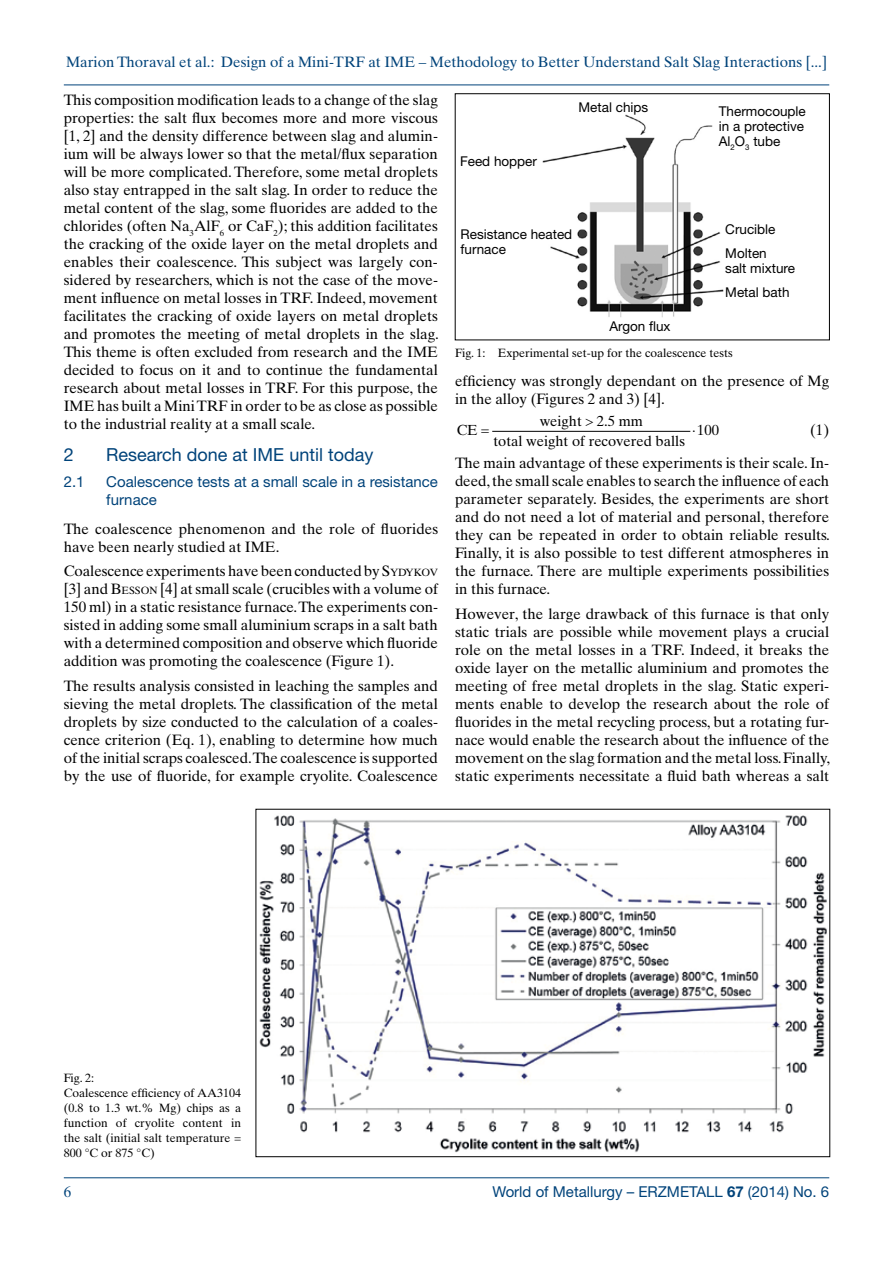
<style>
.page{position:relative;width:893px;height:1263px;background:#fff}
.page>*{position:absolute;margin:0;border:0;box-sizing:border-box;transform-origin:0 0}
.t1{font:18px "Helvetica Neue";color:#00437a}
.t2{font:15px/18px "Times Ten";color:#000;text-align:justify}
.t3{font:15px "Times Ten";color:#00437a}
.t4{font:15px/18px "Helvetica Neue";color:#00437a}
.t5{font:14.55px "Times Ten";color:#000}
.t6{font:13.5px/15px "Helvetica Neue";color:#000}
.t7{font:12px/15px "Times Ten";color:#000}
.s1{font-style:inherit}
.s2{font-size:10.5px}
.s3{font-weight:700}
</style>
<div class="page">
<hr style="left:64px;top:85px;width:765px;height:1px;background:#00437a">
<hr style="left:64px;top:1177px;width:765px;height:1px;background:#00437a">
<hr style="left:493px;top:431px;width:197px;height:1px;background:#000">
<img style="left:542px;top:114px;width:182px;height:203px">
<img style="left:259px;top:815px;width:568px;height:338px">
<p class="t3" style="left:66px;top:53px;width:762px">Marion Thoraval et al.: Design of a Mini-TRF at IME – Methodology to Better Understand Salt Slag Interactions [...]</p>
<p class="t2" style="left:64px;top:91px;width:377px">This composition modification leads to a change of the slag properties: the salt flux becomes more and more viscous [1, 2] and the density difference between slag and alumin&shy;ium will be always lower so that the metal/flux separation will be more complicated. Therefore, some metal droplets also stay entrapped in the salt slag. In order to reduce the metal content of the slag, some fluorides are added to the chlorides (often Na<sub>3</sub>AlF<sub>6</sub> or CaF<sub>2</sub>); this addition facilitates the cracking of the oxide layer on the metal droplets and enables their coalescence. This subject was largely con&shy;sidered by researchers, which is not the case of the move&shy;ment influence on metal losses in TRF. Indeed, movement facilitates the cracking of oxide layers on metal droplets and promotes the meeting of metal droplets in the slag.<br>This theme is often excluded from research and the IME decided to focus on it and to continue the fundamental research about metal losses in TRF. For this purpose, the IME has built a Mini TRF in order to be as close as possible to the industrial reality at a small scale.</p>
<p class="t1" style="left:64px;top:443px;width:12px">2</p>
<p class="t1" style="left:106px;top:443px;width:269px">Research done at IME until today</p>
<p class="t4" style="left:64px;top:473px;width:22px">2.1</p>
<p class="t4" style="left:106px;top:473px;width:333px">Coalescence tests at a small scale in a resistance furnace</p>
<p class="t2" style="left:64px;top:519px;width:376px">The coalescence phenomenon and the role of fluorides have been nearly studied at IME.</p>
<p class="t2" style="left:64px;top:562px;width:376px">Coalescence experiments have been conducted by <span class="s1">S</span><span class="s2">YDYKOV </span>[3] and <span class="s1">B</span><span class="s2">ESS ON</span> [4] at small scale (crucibles with a volume of 150 ml) in a static resistance furnace. The experiments con&shy;sisted in adding some small aluminium scraps in a salt bath with a determined composition and observe which fluoride addition was promoting the coalescence (Figure 1).</p>
<p class="t2" style="left:64px;top:676px;width:376px">The results analysis consisted in leaching the samples and sieving the metal droplets. The classification of the metal droplets by size conducted to the calculation of a coales&shy;cence criterion (Eq. 1), enabling to determine how much of the initial scraps coalesced. The coalescence is supported by the use of fluoride, for example cryolite. Coalescence</p>
<p class="t6" style="left:578px;top:99px;width:71px">Metal chips</p>
<p class="t6" style="left:719px;top:103px;width:89px">Thermocouple in a protective<br>Al<sub>2</sub>O<sub>3</sub> tube</p>
<p class="t6" style="left:460px;top:153px;width:79px">Feed hopper</p>
<p class="t6" style="left:725px;top:221px;width:52px">Crucible</p>
<p class="t6" style="left:461px;top:227px;width:113px">Resistance heated furnace</p>
<p class="t6" style="left:725px;top:246px;width:71px">Molten<br>salt mixture</p>
<p class="t6" style="left:725px;top:284px;width:66px">Metal bath</p>
<p class="t6" style="left:609px;top:319px;width:63px">Argon flux</p>
<p class="t7" style="left:455px;top:345px;width:279px">Fig. 1: Experimental set-up for the coalescence tests</p>
<p class="t2" style="left:455px;top:372px;width:376px">efficiency was strongly dependant on the presence of Mg in the alloy (Figures 2 and 3) [4].</p>
<p class="t5" style="left:540px;top:412px;width:105px">weight 2.5 mm</p>
<p class="t2" style="left:455px;top:414px;width:376px;line-height:32.8px;text-align:right">(1)<br>The main advantage of these experiments is their scale. In-</p>
<p class="t2" style="left:455px;top:472px;width:376px">deed, the small scale enables to search the influence of each parameter separately. Besides, the experiments are short and do not need a lot of material and personal, therefore they can be repeated in order to obtain reliable results.<br>Finally, it is also possible to test different atmospheres in the furnace. There are multiple experiments possibilities in this furnace.</p>
<p class="t2" style="left:455px;top:604px;width:377px">However, the large drawback of this furnace is that only static trials are possible while movement plays a crucial role on the metal losses in a TRF. Indeed, it breaks the oxide layer on the metallic aluminium and promotes the meeting of free metal droplets in the slag. Static experi&shy;ments enable to develop the research about the role of fluorides in the metal recycling process, but a rotating fur&shy;nace would enable the research about the influence of the movement on the slag formation and the metal loss. Finally, static experiments necessitate a fluid bath whereas a salt</p>
<p class="t5" style="left:457px;top:421px;width:23px">CE</p>
<p class="t5" style="left:692px;top:421px;width:28px">⋅100</p>
<p class="t5" style="left:493px;top:433px;width:193px">total weight of recovered balls</p>
<p class="t7" style="left:64px;top:1070px;width:179px">Fig. 2:<br>Coalescence efficiency of AA3104 (0.8 to 1.3 wt.% Mg) chips as a function of cryolite content in the salt (initial salt temperature =<br>800 °C or 875 °C)</p>
<p class="t3" style="left:64px;top:1183px;width:9px">6</p>
<p class="t4" style="left:493px;top:1183px;width:338px">World of Metallurgy – ERZMETALL <span class="s3">67</span> (2014) No. 6</p>
</div>
